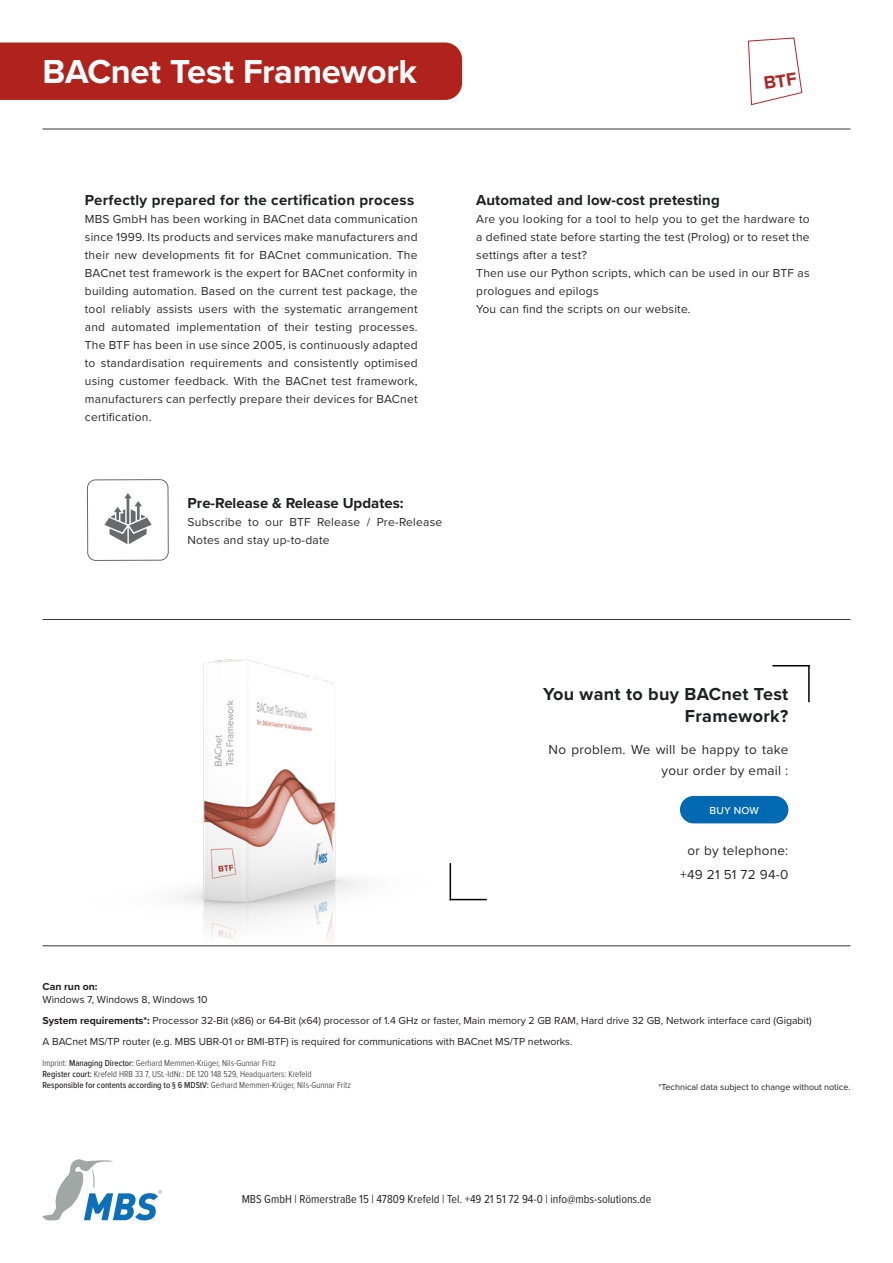
<style>
.page{position:relative;width:893px;height:1263px;background:#fff}
.page>*{position:absolute;margin:0;border:0;box-sizing:border-box;transform-origin:0 0}
.t1{font:700 34.5px "Proxima Nova";letter-spacing:-.01em;color:#fff}
.t2{font:700 18px/21.6px "Proxima Nova";letter-spacing:.02em;color:#1d2124;text-align:right}
.t3{font:700 15px "Proxima Nova";letter-spacing:.01em;color:#1d2124}
.t4{font:13.5px/21px "Proxima Nova";letter-spacing:.02em;color:#282828;text-align:right}
.t5{font:12px/18px "Proxima Nova";letter-spacing:.02em;color:#282828}
.t6{font:12px "Proxima Nova Cond";color:#282828}
.t7{font:10.5px "Proxima Nova";color:#231f20}
.t8{font:700 10.5px "Proxima Nova";color:#231f20}
.t9{font:500 10.5px "Proxima Nova";letter-spacing:.02em;color:#fff}
.t10{font:300 9px "Proxima Nova Cond";color:#231f20}
.t11{font:500 9px "Proxima Nova Cond";color:#231f20}
.t12{font:9px "Proxima Nova";color:#231f20}
.s1{font-weight:700}
.s2{font-weight:500}
.s3{font-weight:300}
</style>
<div class="page">
<div style="left:87px;top:479px;width:81px;height:82px;border:1px solid #65696a;border-radius:8px"></div>
<svg style="left:104px;top:493px;width:48px;height:51px"></svg>
<hr style="left:772px;top:665px;width:38px;height:1px;background:#000">
<hr style="left:808px;top:665px;width:2px;height:37px;background:#000">
<hr style="left:450px;top:899px;width:37px;height:1px;background:#000">
<div style="left:0;top:43px;width:462px;height:57px;background:#af231c"></div>
<hr style="left:43px;top:129px;width:807px;height:1px;background:#333">
<svg style="left:43px;top:1159px;width:119px;height:61px"></svg>
<hr style="left:43px;top:619px;width:807px;height:1px;background:#333">
<img style="left:180px;top:659px;width:280px;height:264px">
<hr style="left:43px;top:945px;width:807px;height:1px;background:#333">
<div style="left:680px;top:796px;width:108px;height:27px;background:#0069b1;border-radius:14px"></div>
<svg style="left:748px;top:37px;width:55px;height:69px"></svg>
<p class="t1" style="left:43px;top:46px;width:376px">BACnet Test Framework</p>
<p class="t3" style="left:85px;top:189px;width:331px">Perfectly prepared for the certification process</p>
<p class="t5" style="left:85px;top:209px;width:334px;text-align:justify">MBS GmbH has been working in BACnet data communication since 1999. Its products and services make manufacturers and their new developments fit for BACnet communication. The BACnet test framework is the expert for BACnet conformity in building automation. Based on the current test package, the tool reliably assists users with the systematic arrangement and automated implementation of their testing processes.<br>The BTF has been in use since 2005, is continuously adapted to standardisation requirements and consistently optimised using customer feedback. With the BACnet test framework, manufacturers can perfectly prepare their devices for BACnet certification.</p>
<p class="t3" style="left:188px;top:492px;width:218px">Pre-Release &amp; Release Updates:</p>
<p class="t5" style="left:188px;top:512px;width:256px">Subscribe to our BTF Release / Pre-Release<br>Notes and stay up-to-date</p>
<p class="t3" style="left:476px;top:189px;width:245px">Automated and low-cost pretesting</p>
<p class="t5" style="left:476px;top:209px;width:335px;text-align:justify">Are you looking for a tool to help you to get the hardware to a defined state before starting the test (Prolog) or to reset the settings after a test?</p>
<p class="t5" style="left:476px;top:263px;width:335px">Then use our Python scripts, which can be used in our BTF as prologues and epilogs</p>
<p class="t5" style="left:476px;top:299px;width:216px">You can find the scripts on our website.</p>
<p class="t2" style="left:543px;top:683px;width:247px">You want to buy BACnet Test<br>Framework?</p>
<p class="t4" style="left:549px;top:738px;width:241px">No problem. We will be happy to take your order by email :</p>
<p class="t9" style="left:709px;top:802px;width:51px">BUY NOW</p>
<p class="t4" style="left:687px;top:840px;width:102px">or by telephone:</p>
<p class="t4" style="left:680px;top:863px;width:110px">+49 21 51 72 94-0</p>
<p class="t8" style="left:43px;top:978px;width:57px">Can run on:</p>
<p class="t7" style="left:43px;top:991px;width:167px">Windows 7, Windows 8, Windows 10</p>
<p class="t7" style="left:43px;top:1012px;width:771px"><span class="s1">System requirements*:</span> Processor 32-Bit (x86) or 64-Bit (x64) processor of 1.4 GHz or faster, Main memory 2 GB RAM, Hard drive 32 GB, Network interface card (Gigabit)</p>
<p class="t7" style="left:43px;top:1033px;width:531px">A BACnet MS/TP router (e.g. MBS UBR-01 or BMI-BTF) is required for communications with BACnet MS/TP networks.</p>
<p class="t10" style="left:43px;top:1057px;width:235px">Imprint: <span class="s2">Managing Director:</span> Gerhard Memmen-Krüger, Nils-Gunnar Fritz</p>
<p class="t10" style="left:43px;top:1067px;width:271px"><span class="s2">Register court:</span> Krefeld HRB 33 7, USt.-IdNr.: DE 120 148 529, Headquarters: Krefeld</p>
<p class="t11" style="left:43px;top:1078px;width:310px">Responsible for contents according to § 6 MDStV: <span class="s3">Gerhard Memmen-Krüger, Nils-Gunnar Fritz</span></p>
<p class="t12" style="left:658px;top:1080px;width:194px">*Technical data subject to change without notice.</p>
<p class="t6" style="left:242px;top:1190px;width:411px">MBS GmbH | Römerstraße 15 | 47809 Krefeld | Tel. +49 21 51 72 94-0 | info@mbs-solutions.de</p>
</div>
